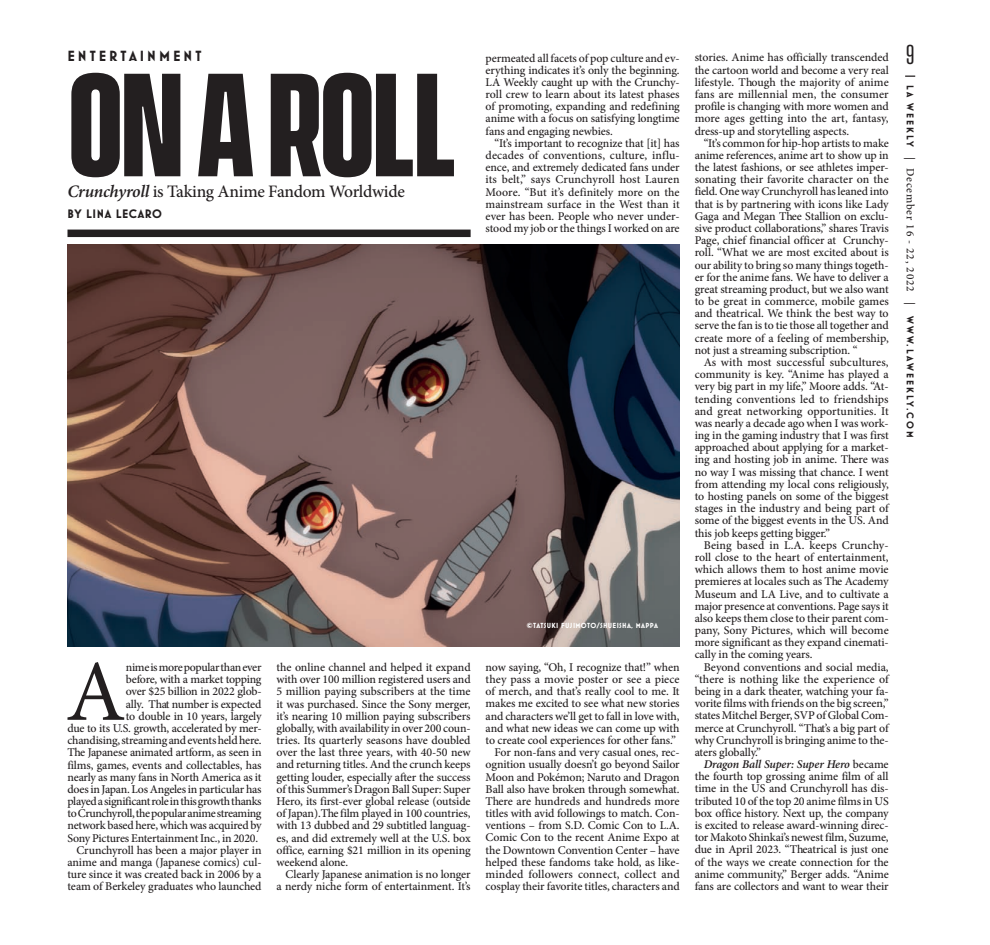
<style>
.page{position:relative;width:990px;height:945px;background:#fff}
.page>*{position:absolute;margin:0;border:0;box-sizing:border-box;transform-origin:0 0}
.t1{font:700 133.75px "Vanguard CF";letter-spacing:-.015em;color:#231f20}
.t2{font:86.88px "Minion Pro";color:#231f20}
.t3{font:25px "Vanguard CF";color:#231f20}
.t4{font:500 17.5px "Minion Pro";letter-spacing:-.02em;color:#231f20}
.t5{font:700 15px "Mostra Nuova Alt D";letter-spacing:.2em;color:#231f20}
.t6{font:700 12.5px "Mostra Nuova Alt D";letter-spacing:.05em;color:#231f20}
.t7{font:500 11.88px/12.1px "Minion Pro";letter-spacing:-.015em;color:#231f20;text-align:justify}
.t8{font:500 11.88px "Minion Pro";letter-spacing:.01em;color:#231f20}
.t9{font:500 11.88px "Minion Pro";letter-spacing:.005em;color:#231f20}
.t10{font:700 10px "Mostra Nuova";letter-spacing:.225em;color:#231f20}
.t11{font:700 7.5px "Mostra Nuova";letter-spacing:.05em;color:#fff}
.s1{font-weight:600;font-style:italic}
.s2{font-family:"Minion Pro";font-weight:500;font-size:11.25px}
</style>
<div class="page">
<div style="left:68px;top:230px;width:403px;height:7px;background:#231f20"></div>
<img style="left:68px;top:244px;width:612px;height:403px">
<p class="t5" style="left:68px;top:47px;width:135px">ENTERTAINMENT</p>
<h1 class="t1" style="left:68px;top:48px;width:391px">ON A ROLL</h1>
<p class="t6" style="left:68px;top:207px;width:96px">BY LINA LECARO</p>
<h3 class="t4" style="left:68px;top:180px;width:339px"><span class="s1">Crunchyroll</span> is Taking Anime Fandom Worldwide</h3>
<p class="t7" style="left:486px;top:52px;width:196px">permeated all facets of pop culture and ev&shy;erything indicates it’s only the beginning.<br>LA Weekly caught up with the Crunchy&shy;roll crew to learn about its latest phases of promoting, expanding and redefining anime with a focus on satisfying longtime fans and engaging newbies.</p>
<p class="t7" style="left:486px;top:137px;width:196px;text-indent:9px">“It’s important to recognize that [it] has decades of conventions, culture, influ&shy;ence, and extremely dedicated fans under its belt,” says Crunchyroll host Lauren Moore. “But it’s definitely more on the mainstream surface in the West than it ever has been. People who never under&shy;stood my job or the things I worked on are</p>
<h2 class="t2" style="left:66px;top:634px;width:62px">A</h2>
<p class="t7" style="left:68px;top:661px;width:196px;text-align:right">nime is more popular than ever<br>before, with a market topping<br>over $25 billion in 2022 glob-<br>ally. That number is expected<br>to double in 10 years, largely<br>due to its U.S. growth, accelerated by mer&shy;chandising, streaming and events held here.<br>The Japanese animated artform, as seen in films, games, events and collectables, has nearly as many fans in North America as it does in Japan. Los Angeles in particular has played a significant role in this growth thanks to Crunchyroll, the popular anime streaming network based here, which was acquired by Sony Pictures Entertainment Inc., in 2020.<br>Crunchyroll has been a major player in anime and manga (Japanese comics) cul&shy;ture since it was created back in 2006 by a team of Berkeley graduates who launched</p>
<p class="t7" style="left:277px;top:661px;width:196px">the online channel and helped it expand with over 100 million registered users and 5 million paying subscribers at the time it was purchased. Since the Sony merger, it’s nearing 10 million paying subscribers globally, with availability in over 200 coun&shy;tries. Its quarterly seasons have doubled over the last three years, with 40-50 new and returning titles. And the crunch keeps getting louder, especially after the success of this Summer’s Dragon Ball Super: Super Hero, its first-ever global release (outside of Japan).The film played in 100 countries, with 13 dubbed and 29 subtitled languag&shy;es, and did extremely well at the U.S. box office, earning $21 million in its opening weekend alone.</p>
<p class="t7" style="left:277px;top:868px;width:196px;text-align:right">Clearly Japanese animation is no longer<br>a nerdy niche form of entertainment. It’s</p>
<p class="t11" style="left:527px;top:621px;width:132px">©TATSUKI FUJIMOTO/SHUEISHA, MAPPA</p>
<p class="t7" style="left:486px;top:661px;width:196px">now saying, “Oh, I recognize that!” when</p>
<p class="t9" style="left:486px;top:671px;width:196px">they pass a movie poster or see a piece</p>
<p class="t7" style="left:486px;top:685px;width:196px">of merch, and that’s really cool to me. It</p>
<p class="t7" style="left:486px;top:698px;width:196px">makes me excited to see what new stories</p>
<p class="t7" style="left:486px;top:710px;width:196px">and characters we’ll get to fall in love with,</p>
<p class="t7" style="left:486px;top:722px;width:196px">and what new ideas we can come up with</p>
<p class="t7" style="left:486px;top:734px;width:192px">to create cool experiences for other fans.”</p>
<p class="t7" style="left:495px;top:746px;width:187px">For non-fans and very casual ones, rec-</p>
<p class="t7" style="left:486px;top:759px;width:196px">ognition usually doesn’t go beyond Sailor</p>
<p class="t7" style="left:486px;top:771px;width:196px">Moon and Pokémon; Naruto and Dragon</p>
<p class="t7" style="left:486px;top:783px;width:196px">Ball also have broken through somewhat.</p>
<p class="t7" style="left:486px;top:795px;width:196px">There are hundreds and hundreds more</p>
<p class="t7" style="left:486px;top:807px;width:196px">titles with avid followings to match. Con-</p>
<p class="t7" style="left:486px;top:819px;width:196px">ventions – from S.D. Comic Con to L.A.</p>
<p class="t7" style="left:486px;top:832px;width:196px">Comic Con to the recent Anime Expo at</p>
<p class="t7" style="left:486px;top:844px;width:196px">the Downtown Convention Center – have</p>
<p class="t7" style="left:486px;top:856px;width:196px">helped these fandoms take hold, as like-</p>
<p class="t8" style="left:486px;top:866px;width:196px">minded followers connect, collect and</p>
<p class="t7" style="left:486px;top:880px;width:196px">cosplay their favorite titles, characters and</p>
<p class="t7" style="left:695px;top:52px;width:196px">stories. Anime has officially transcended the cartoon world and become a very real lifestyle. Though the majority of anime fans are millennial men, the consumer profile is changing with more women and more ages getting into the art, fantasy, dress-up and storytelling aspects.</p>
<p class="t7" style="left:695px;top:137px;width:196px;text-indent:9px">“It’s common for hip-hop artists to make anime references, anime art to show up in the latest fashions, or see athletes imper&shy;sonating their favorite character on the field. One way Crunchyroll has leaned into that is by partnering with icons like Lady Gaga and Megan Thee Stallion on exclu&shy;sive product collaborations,” shares Travis Page, chief financial officer at Crunchy&shy;roll. “What we are most excited about is our ability to bring so many things togeth&shy;er for the anime fans. We have to deliver a great streaming product, but we also want to be great in commerce, mobile games and theatrical. We think the best way to serve the fan is to tie those all together and create more of a feeling of membership, not just a streaming subscription. “</p>
<p class="t7" style="left:695px;top:356px;width:196px;text-indent:9px">As with most successful subcultures, community is key. “Anime has played a very big part in my life,” Moore adds. “At&shy;tending conventions led to friendships and great networking opportunities. It was nearly a decade ago when I was work&shy;ing in the gaming industry that I was first approached about applying for a market&shy;ing and hosting job in anime. There was no way I was missing that chance. I went from attending my local cons religiously, to hosting panels on some of the biggest stages in the industry and being part of some of the biggest events in the US. And this job keeps getting bigger.”</p>
<p class="t7" style="left:695px;top:539px;width:196px;text-indent:9px">Being based in L.A. keeps Crunchy&shy;roll close to the heart of entertainment, which allows them to host anime movie premieres at locales such as The Academy Museum and LA Live, and to cultivate a major presence at conventions. Page says it also keeps them close to their parent com&shy;pany, Sony Pictures, which will become more significant as they expand cinemati&shy;cally in the coming years.</p>
<p class="t7" style="left:695px;top:661px;width:196px;text-indent:9px">Beyond conventions and social media, “there is nothing like the experience of being in a dark theater, watching your fa&shy;vorite films with friends on the big screen,” states Mitchel Berger, SVP of Global Com&shy;merce at Crunchyroll. “That’s a big part of why Crunchyroll is bringing anime to the&shy;aters globally.”</p>
<p class="t7" style="left:695px;top:758px;width:196px;text-indent:9px"><span class="s1">Dragon Ball Super: Super Hero</span> became the fourth top grossing anime film of all time in the US and Crunchyroll has dis&shy;tributed 10 of the top 20 anime films in US box office history. Next up, the company is excited to release award-winning direc&shy;tor Makoto Shinkai’s newest film, Suzume, due in April 2023. “Theatrical is just one of the ways we create connection for the anime community,” Berger adds. “Anime fans are collectors and want to wear their</p>
<h3 class="t3" style="left:906px;top:41px;width:10px">9</h3>
<p class="t10" style="left:916px;top:85px;width:354px;rotate:90deg">LA WEEKLY <span class="s2">| December 16 - 22, 2022 |</span> WWW.LAWEEKLY.COM</p>
</div>
